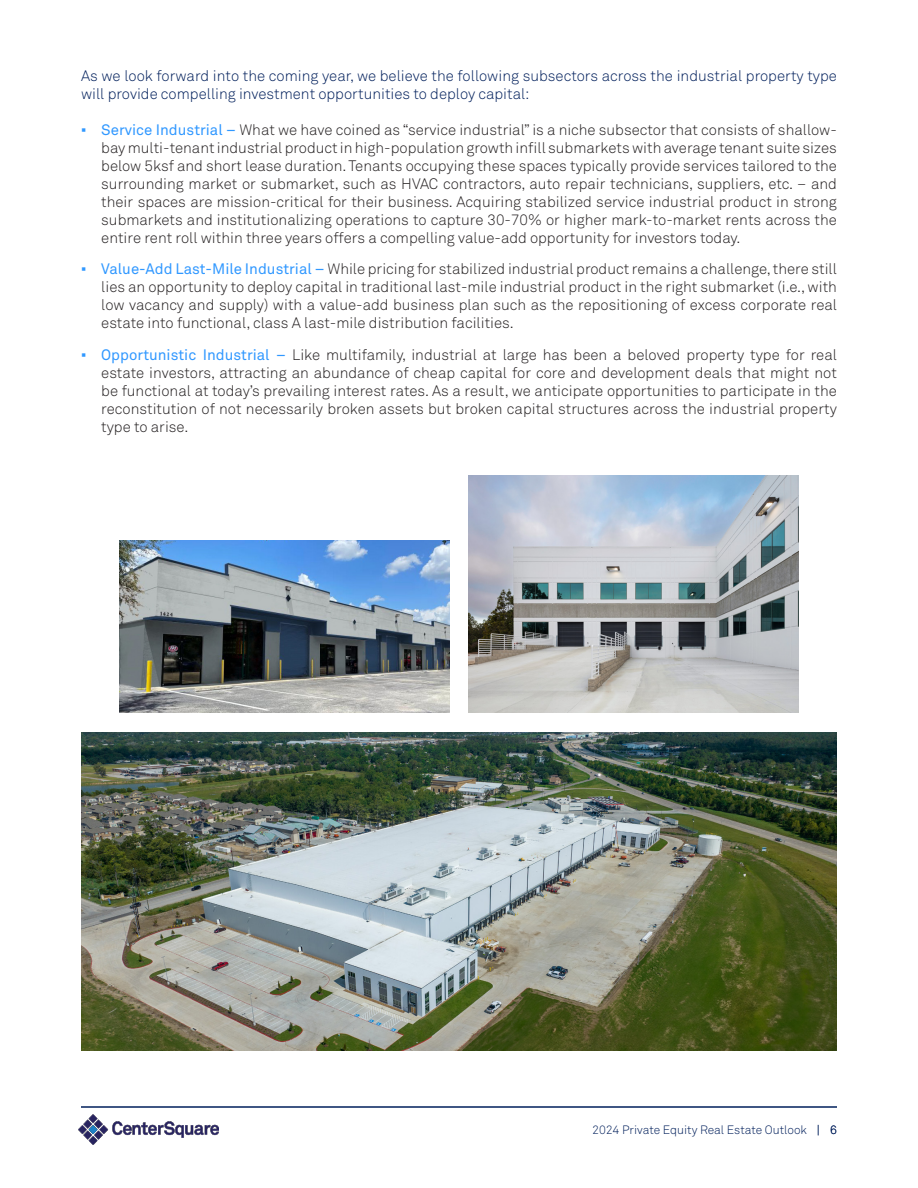
<style>
.page{position:relative;width:918px;height:1188px;background:#fff}
.page>*{position:absolute;margin:0;border:0;box-sizing:border-box;transform-origin:0 0}
.t1{font:15px/18px "Akkurat Light Pro";color:#231f20;text-align:justify}
.t2{font:15px/18px "Akkurat Light Pro";color:#001f5b}
.t3{font:12px "Akkurat Light Pro";color:#001f5b}
.s1{font-family:"Arial";color:#3098ff}
.s2{font-family:"Akkurat Pro";color:#3098ff}
</style>
<div class="page">
<img style="left:469px;top:475px;width:329px;height:238px">
<img style="left:78px;top:1115px;width:141px;height:29px">
<img style="left:81px;top:732px;width:756px;height:319px">
<img style="left:120px;top:540px;width:329px;height:173px">
<hr style="left:81px;top:1106px;width:756px;height:2px;background:#001f5b">
<p class="t2" style="left:81px;top:67px;width:758px">As we look forward into the coming year, we believe the following subsectors across the industrial property type will provide compelling investment opportunities to deploy capital:</p>
<p class="t1" style="left:101px;top:121px;width:737px;text-indent:-20px"><span class="s1">▪</span> <span class="s2">Service Industrial –</span> What we have coined as “service industrial” is a niche subsector that consists of shallow&shy;bay multi-tenant industrial product in high-population growth infill submarkets with average tenant suite sizes below 5ksf and short lease duration. Tenants occupying these spaces typically provide services tailored to the surrounding market or submarket, such as HVAC contractors, auto repair technicians, suppliers, etc. – and their spaces are mission-critical for their business. Acquiring stabilized service industrial product in strong submarkets and institutionalizing operations to capture 30-70% or higher mark-to-market rents across the entire rent roll within three years offers a compelling value-add opportunity for investors today.</p>
<p class="t1" style="left:101px;top:260px;width:737px;text-indent:-20px"><span class="s1">▪</span> <span class="s2">Value-Add Last-Mile Industrial –</span> While pricing for stabilized industrial product remains a challenge, there still lies an opportunity to deploy capital in traditional last-mile industrial product in the right submarket (i.e., with low vacancy and supply) with a value-add business plan such as the repositioning of excess corporate real estate into functional, class A last-mile distribution facilities.</p>
<p class="t1" style="left:101px;top:346px;width:737px;text-indent:-20px"><span class="s1">▪</span> <span class="s2">Opportunistic Industrial –</span> Like multifamily, industrial at large has been a beloved property type for real estate investors, attracting an abundance of cheap capital for core and development deals that might not be functional at today’s prevailing interest rates. As a result, we anticipate opportunities to participate in the reconstitution of not necessarily broken assets but broken capital structures across the industrial property type to arise.</p>
<p class="t3" style="left:592px;top:1123px;width:216px">2024 Private Equity Real Estate Outlook</p>
<p class="t3" style="left:817px;top:1123px;width:22px">| 6</p>
</div>
